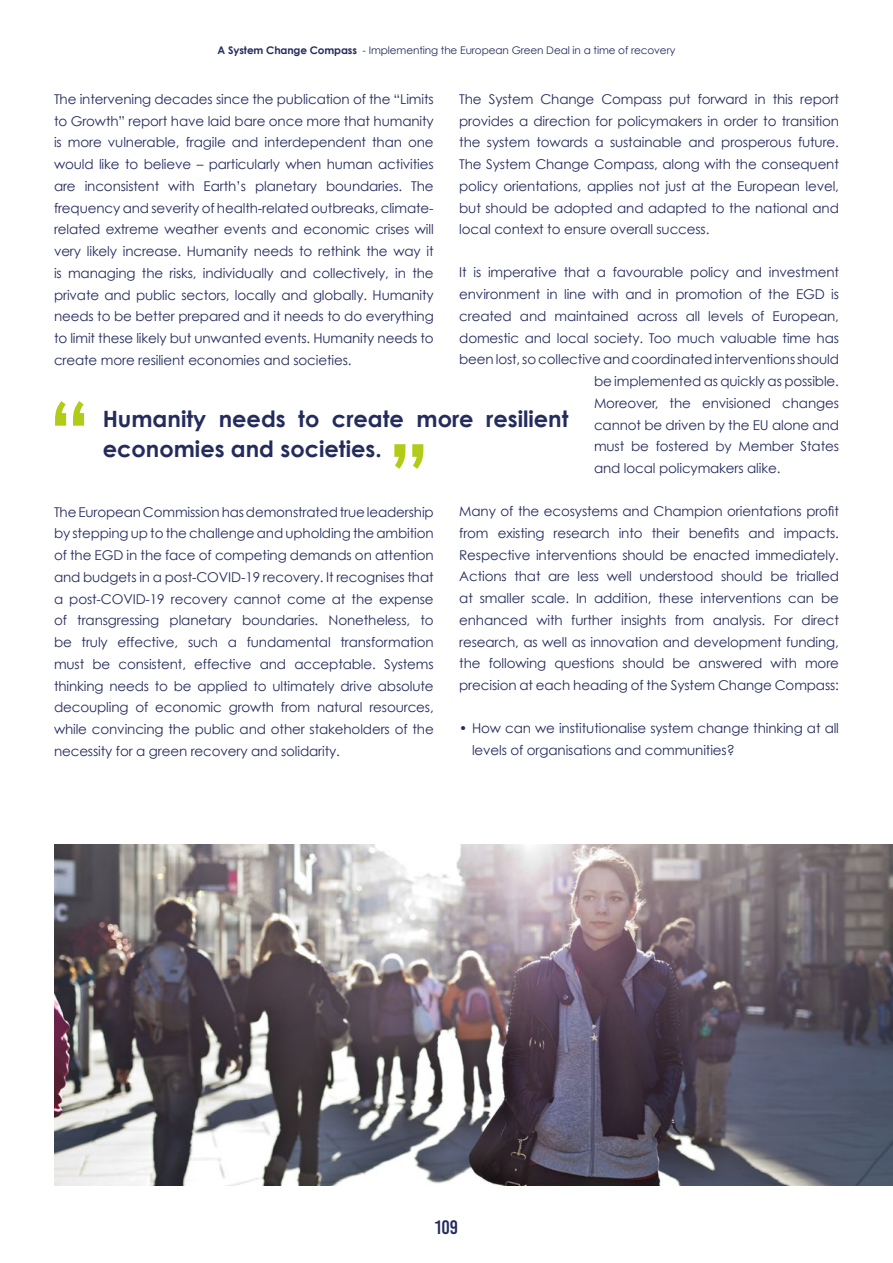
<style>
.page{position:relative;width:893px;height:1263px;background:#fff}
.page>*{position:absolute;margin:0;border:0;box-sizing:border-box;transform-origin:0 0}
.SYSTEMIQ_paragraph{font:700 90px "Century Gothic";color:#b2cb18}
.Quotes{font:700 22.5px "Century Gothic";color:#242c5d}
.t1{font:19.5px "Bebas Kai";color:#242c5d}
.SYSTEMIQ_paragraph-2{font:13.5px/21.8px "Century Gothic";letter-spacing:-.01em;color:#242c5d;text-align:justify}
.t2{font:10.5px "Century Gothic";letter-spacing:-.01em;color:#242c5d}
.s1{font-weight:700}
</style>
<div class="page">
<img style="left:54px;top:844px;width:839px;height:341px">
<p class="t2" style="left:218px;top:44px;width:459px"><span class="s1">A System Change Compass</span> - Implementing the European Green Deal in a time of recovery</p>
<p class="SYSTEMIQ_paragraph-2" style="left:54px;top:88px;width:381px">The intervening decades since the publication of the “Limits to Growth” report have laid bare once more that humanity is more vulnerable, fragile and interdependent than one would like to believe – particularly when human activities are inconsistent with Earth’s planetary boundaries. The frequency and severity of health-related outbreaks, climate&shy;related extreme weather events and economic crises will very likely increase. Humanity needs to rethink the way it is managing the risks, individually and collectively, in the private and public sectors, locally and globally. Humanity needs to be better prepared and it needs to do everything to limit these likely but unwanted events. Humanity needs to create more resilient economies and societies.</p>
<p class="SYSTEMIQ_paragraph-2" style="left:459px;top:88px;width:381px">The System Change Compass put forward in this report provides a direction for policymakers in order to transition the system towards a sustainable and prosperous future.<br>The System Change Compass, along with the consequent policy orientations, applies not just at the European level, but should be adopted and adapted to the national and local context to ensure overall success.</p>
<p class="SYSTEMIQ_paragraph-2" style="left:459px;top:261px;width:381px">It is imperative that a favourable policy and investment</p>
<p class="SYSTEMIQ_paragraph-2" style="left:459px;top:283px;width:381px">environment in line with and in promotion of the EGD is</p>
<p class="SYSTEMIQ_paragraph-2" style="left:459px;top:305px;width:381px">created and maintained across all levels of European,</p>
<p class="SYSTEMIQ_paragraph-2" style="left:459px;top:327px;width:381px">domestic and local society. Too much valuable time has</p>
<p class="SYSTEMIQ_paragraph-2" style="left:459px;top:348px;width:381px">been lost, so collective and coordinated interventions should</p>
<p class="SYSTEMIQ_paragraph-2" style="left:594px;top:370px;width:246px">be implemented as quickly as possible.</p>
<p class="SYSTEMIQ_paragraph-2" style="left:594px;top:392px;width:246px">Moreover, the envisioned changes</p>
<p class="SYSTEMIQ_paragraph-2" style="left:594px;top:414px;width:246px">cannot be driven by the EU alone and</p>
<p class="SYSTEMIQ_paragraph-2" style="left:594px;top:435px;width:246px">must be fostered by Member States</p>
<p class="SYSTEMIQ_paragraph-2" style="left:594px;top:457px;width:188px">and local policymakers alike.</p>
<p class="SYSTEMIQ_paragraph-2" style="left:459px;top:500px;width:381px">Many of the ecosystems and Champion orientations profit from existing research into their benefits and impacts.<br>Respective interventions should be enacted immediately.<br>Actions that are less well understood should be trialled at smaller scale. In addition, these interventions can be enhanced with further insights from analysis. For direct research, as well as innovation and development funding, the following questions should be answered with more precision at each heading of the System Change Compass:</p>
<p class="SYSTEMIQ_paragraph-2" style="left:472px;top:717px;width:368px;text-indent:-13px">• How can we institutionalise system change thinking at all levels of organisations and communities?</p>
<p class="SYSTEMIQ_paragraph" style="left:48px;top:378px;width:45px">“</p>
<p class="Quotes" style="left:103px;top:404px;width:467px">Humanity needs to create more resilient</p>
<p class="Quotes" style="left:103px;top:434px;width:280px">economies and societies.</p>
<p class="SYSTEMIQ_paragraph" style="left:431px;top:492px;width:45px;rotate:-180deg">“</p>
<p class="SYSTEMIQ_paragraph-2" style="left:54px;top:501px;width:381px">The European Commission has demonstrated true leadership by stepping up to the challenge and upholding the ambition of the EGD in the face of competing demands on attention and budgets in a post-COVID-19 recovery. It recognises that a post-COVID-19 recovery cannot come at the expense of transgressing planetary boundaries. Nonetheless, to be truly effective, such a fundamental transformation must be consistent, effective and acceptable. Systems thinking needs to be applied to ultimately drive absolute decoupling of economic growth from natural resources, while convincing the public and other stakeholders of the necessity for a green recovery and solidarity.</p>
<h3 class="t1" style="left:435px;top:1217px;width:25px">109</h3>
</div>
